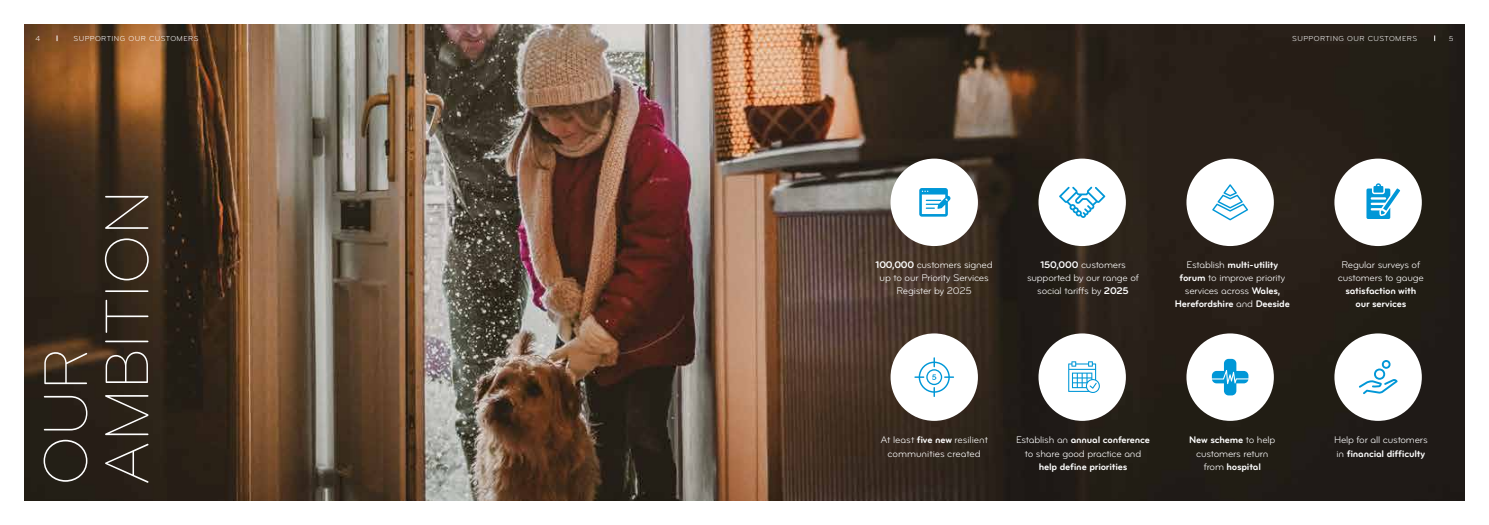
<style>
.page{position:relative;width:1489px;height:525px;background:#fff}
.page>*{position:absolute;margin:0;border:0;box-sizing:border-box;transform-origin:0 0}
.t1{font:63.5px/61.2px "Bryant Pro Light Alternate";letter-spacing:-.02em;color:#fff}
.t2{font:10px/13.1px "Bryant Pro Regular Alternate";letter-spacing:-.02em;color:#fff;text-align:center}
.t3{font:10px/13.1px "Bryant Pro Bold Alternate";letter-spacing:-.02em;color:#fff;text-align:center}
.t4{font:7.5px "Bryant Pro Regular Alternate";letter-spacing:.06em;color:#fff}
.s1{font-family:"Bryant Pro Bold Alternate"}
.s2{font-family:"Bryant Pro Regular Alternate"}
</style>
<div class="page">
<img style="left:25px;top:25px;width:1438px;height:475px">
<div style="left:890px;top:158px;width:87px;height:88px;background:#fff;border-radius:50%"></div>
<svg style="left:919px;top:188px;width:31px;height:28px"></svg>
<div style="left:1038px;top:158px;width:87px;height:88px;background:#fff;border-radius:50%"></div>
<svg style="left:1059px;top:186px;width:46px;height:32px"></svg>
<div style="left:1186px;top:158px;width:87px;height:88px;background:#fff;border-radius:50%"></div>
<svg style="left:1212px;top:184px;width:35px;height:36px"></svg>
<div style="left:1334px;top:158px;width:87px;height:88px;background:#fff;border-radius:50%"></div>
<svg style="left:1366px;top:183px;width:33px;height:36px"></svg>
<div style="left:890px;top:333px;width:87px;height:87px;background:#fff;border-radius:50%"></div>
<svg style="left:914px;top:357px;width:40px;height:40px"></svg>
<div style="left:1038px;top:333px;width:87px;height:87px;background:#fff;border-radius:50%"></div>
<svg style="left:1068px;top:361px;width:31px;height:32px"></svg>
<div style="left:1186px;top:333px;width:87px;height:87px;background:#fff;border-radius:50%"></div>
<svg style="left:1211px;top:358px;width:37px;height:37px"></svg>
<div style="left:1334px;top:333px;width:87px;height:87px;background:#fff;border-radius:50%"></div>
<svg style="left:1359px;top:360px;width:38px;height:34px"></svg>
<p class="t4" style="left:74px;top:35px;width:126px">SUPPORTING OUR CUSTOMERS</p>
<p class="t4" style="left:1292px;top:35px;width:126px">SUPPORTING OUR CUSTOMERS</p>
<p class="t4" style="left:35px;top:35px;width:6px">4</p>
<p class="t4" style="left:1448px;top:35px;width:6px">5</p>
<h1 class="t1" style="left:37px;top:485px;width:298px;rotate:-90deg">OUR<br>AMBITION</h1>
<p class="t2" style="left:875px;top:258px;width:118px"><span class="s1">100,000</span> customers signed up to our Priority Services<br>Register by 2025</p>
<p class="t2" style="left:1027px;top:258px;width:113px"><span class="s1">150,000</span> customers supported by our range of social tariffs by <span class="s1">2025</span></p>
<p class="t3" style="left:1186px;top:258px;width:93px"><span class="s2">Establish</span> multi-utility</p>
<p class="t2" style="left:1179px;top:271px;width:107px"><span class="s1">forum</span> to improve priority services across <span class="s1">Wales,</span></p>
<p class="t3" style="left:1174px;top:297px;width:116px">Herefordshire <span class="s2">and</span> Deeside</p>
<p class="t2" style="left:1337px;top:258px;width:88px">Regular surveys of customers to gauge</p>
<p class="t3" style="left:1345px;top:284px;width:72px">satisfaction with our services</p>
<p class="t2" style="left:880px;top:433px;width:109px">At least <span class="s1">five new</span> resilient communities created</p>
<p class="t3" style="left:1189px;top:433px;width:88px">New scheme <span class="s2">to help</span></p>
<p class="t3" style="left:1016px;top:433px;width:135px"><span class="s2">Establish an</span> annual conference</p>
<p class="t2" style="left:1024px;top:446px;width:118px">to share good practice and</p>
<p class="t3" style="left:1038px;top:460px;width:90px">help define priorities</p>
<p class="t2" style="left:1196px;top:446px;width:74px">customers return</p>
<p class="t3" style="left:1203px;top:460px;width:59px"><span class="s2">from</span> hospital</p>
<p class="t2" style="left:1333px;top:433px;width:95px">Help for all customers</p>
<p class="t3" style="left:1336px;top:446px;width:90px"><span class="s2">in</span> financial difficulty</p>
</div>
